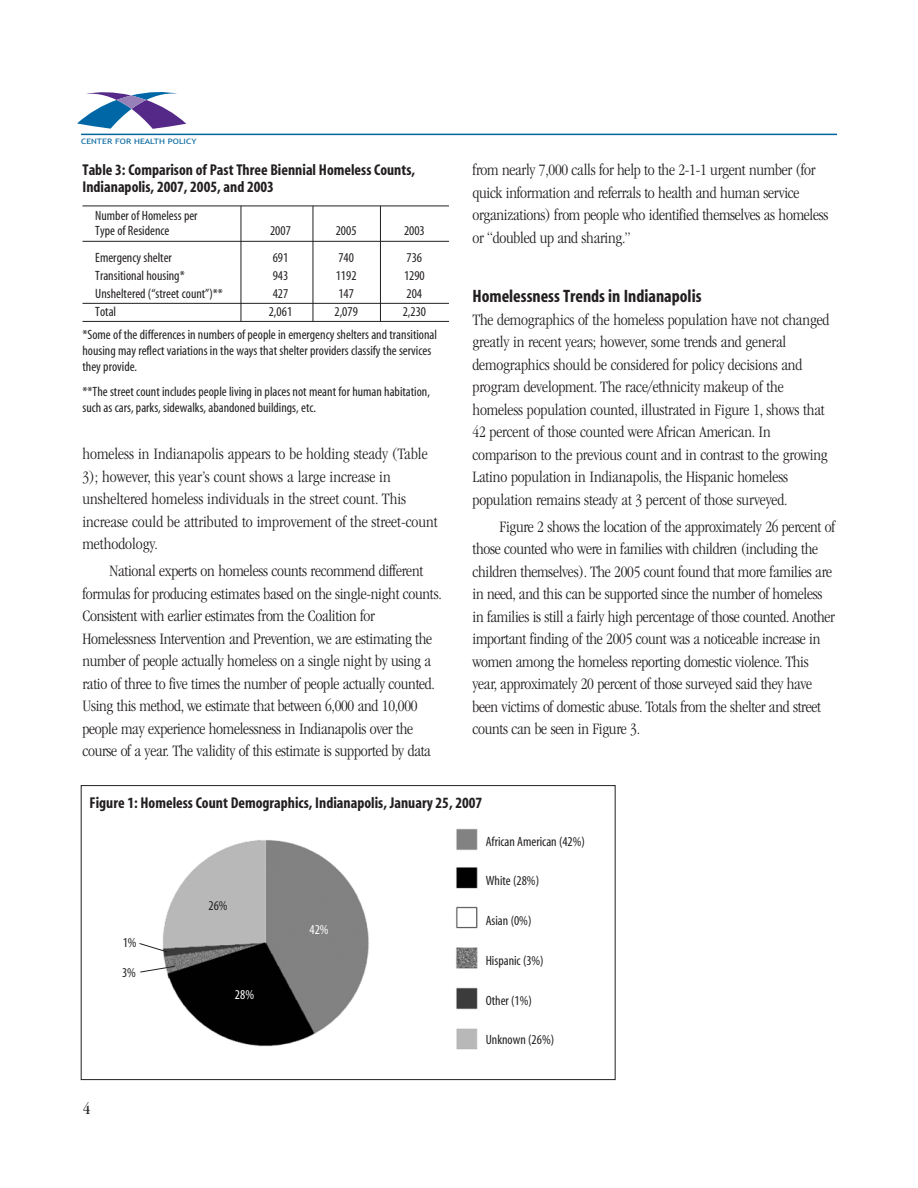
<style>
.page{position:relative;width:918px;height:1188px;background:#fff}
.page>*{position:absolute;margin:0;border:0;box-sizing:border-box;transform-origin:0 0}
.t1{font:700 condensed 18px "Myriad";color:#231f20}
.t2{font:300 condensed 16.5px/22.5px "ITC Garamond Std";letter-spacing:-.015em;color:#231f20}
.t3{font:700 condensed 15.75px/16.5px "Myriad";color:#231f20}
.t4{font:condensed 15.75px "Garamond Itc T";color:#231f20}
.t5{font:condensed 13.5px/16.2px "Myriad";color:#231f20}
.t6{font:condensed 13.5px "Myriad";color:#fff}
.t7{font:7.5px "Trebuchet MS";color:#00649d;scale:1.2 1}
</style>
<div class="page">
<img style="left:140px;top:828px;width:338px;height:222px">
<div style="left:81px;top:785px;width:534px;height:295px;border:1px solid #231f20"></div>
<svg style="left:139px;top:943px;width:29px;height:9px"></svg>
<svg style="left:140px;top:966px;width:35px;height:6px"></svg>
<hr style="left:82px;top:206px;width:367px;height:1px;background:#231f20">
<hr style="left:82px;top:241px;width:367px;height:1px;background:#231f20">
<hr style="left:82px;top:303px;width:367px;height:1px;background:#231f20">
<hr style="left:82px;top:321px;width:367px;height:1px;background:#231f20">
<hr style="left:241px;top:206px;width:1px;height:116px;background:#231f20">
<hr style="left:313px;top:206px;width:1px;height:116px;background:#231f20">
<hr style="left:380px;top:206px;width:1px;height:116px;background:#231f20">
<hr style="left:81px;top:134px;width:756px;height:1px;background:#00649d">
<svg style="left:77px;top:92px;width:109px;height:37px"></svg>
<p class="t7" style="left:81px;top:138px;width:98px">CENTER FOR HEALTH POLICY</p>
<p class="t3" style="left:82px;top:163px;width:334px">Table 3: Comparison of Past Three Biennial Homeless Counts,<br>Indianapolis, 2007, 2005, and 2003</p>
<p class="t5" style="left:95px;top:209px;width:104px;line-height:15px">Number of Homeless per<br>Type of Residence</p>
<p class="t5" style="left:270px;top:224px;width:22px">2007</p>
<p class="t5" style="left:336px;top:224px;width:22px">2005</p>
<p class="t5" style="left:404px;top:224px;width:22px">2003</p>
<p class="t5" style="left:95px;top:251px;width:78px">Emergency shelter</p>
<p class="t5" style="left:273px;top:251px;width:17px">691</p>
<p class="t5" style="left:338px;top:251px;width:17px">740</p>
<p class="t5" style="left:407px;top:251px;width:17px">736</p>
<p class="t5" style="left:95px;top:269px;width:91px">Transitional housing*</p>
<p class="t5" style="left:273px;top:269px;width:17px">943</p>
<p class="t5" style="left:336px;top:269px;width:22px">1192</p>
<p class="t5" style="left:404px;top:269px;width:22px">1290</p>
<p class="t5" style="left:95px;top:287px;width:129px">Unsheltered (“street count”)**</p>
<p class="t5" style="left:273px;top:287px;width:17px">427</p>
<p class="t5" style="left:338px;top:287px;width:17px">147</p>
<p class="t5" style="left:407px;top:287px;width:17px">204</p>
<p class="t5" style="left:95px;top:305px;width:22px">Total</p>
<p class="t5" style="left:269px;top:305px;width:25px">2,061</p>
<p class="t5" style="left:334px;top:305px;width:25px">2,079</p>
<p class="t5" style="left:82px;top:302px;width:356px;line-height:22.5px;text-indent:320px">2,230 *Some of the differences in numbers of people in emergency shelters and transitional</p>
<p class="t5" style="left:82px;top:343px;width:350px">housing may reflect variations in the ways that shelter providers classify the services they provide.</p>
<p class="t5" style="left:82px;top:385px;width:349px">**The street count includes people living in places not meant for human habitation, such as cars, parks, sidewalks, abandoned buildings, etc.</p>
<p class="t2" style="left:82px;top:444px;width:357px">homeless in Indianapolis appears to be holding steady (Table 3); however, this year’s count shows a large increase in unsheltered homeless individuals in the street count. This increase could be attributed to improvement of the street-count methodology.</p>
<p class="t2" style="left:82px;top:561px;width:361px;text-indent:27px">National experts on homeless counts recommend different formulas for producing estimates based on the single-night counts.<br>Consistent with earlier estimates from the Coalition for Homelessness Intervention and Prevention, we are estimating the number of people actually homeless on a single night by using a ratio of three to five times the number of people actually counted.<br>Using this method, we estimate that between 6,000 and 10,000 people may experience homelessness in Indianapolis over the course of a year. The validity of this estimate is supported by data</p>
<p class="t2" style="left:473px;top:160px;width:357px">from nearly 7,000 calls for help to the 2-1-1 urgent number (for quick information and referrals to health and human service organizations) from people who identified themselves as homeless or “doubled up and sharing.”</p>
<p class="t1" style="left:472px;top:290px;width:231px">Homelessness Trends in Indianapolis</p>
<p class="t2" style="left:472px;top:309px;width:358px">The demographics of the homeless population have not changed greatly in recent years; however, some trends and general demographics should be considered for policy decisions and program development. The race/ethnicity makeup of the homeless population counted, illustrated in Figure 1, shows that 42 percent of those counted were African American. In comparison to the previous count and in contrast to the growing Latino population in Indianapolis, the Hispanic homeless population remains steady at 3 percent of those surveyed.</p>
<p class="t2" style="left:472px;top:516px;width:364px;text-indent:27px">Figure 2 shows the location of the approximately 26 percent of those counted who were in families with children (including the children themselves). The 2005 count found that more families are in need, and this can be supported since the number of homeless in families is still a fairly high percentage of those counted. Another important finding of the 2005 count was a noticeable increase in women among the homeless reporting domestic violence. This year, approximately 20 percent of those surveyed said they have been victims of domestic abuse. Totals from the shelter and street counts can be seen in Figure 3.</p>
<p class="t3" style="left:90px;top:796px;width:394px">Figure 1: Homeless Count Demographics, Indianapolis, January 25, 2007</p>
<p class="t5" style="left:122px;top:929px;width:16px;line-height:29.2px">1%<br>3%</p>
<p class="t4" style="left:83px;top:1103px;width:9px">4</p>
<p class="t5" style="left:209px;top:898px;width:21px">26%</p>
<p class="t6" style="left:235px;top:989px;width:21px">28%</p>
<p class="t6" style="left:310px;top:925px;width:21px">42%</p>
<p class="t5" style="left:486px;top:834px;width:101px">African American (42%)</p>
<p class="t5" style="left:486px;top:874px;width:55px">White (28%)</p>
<p class="t5" style="left:486px;top:914px;width:47px">Asian (0%)</p>
<p class="t5" style="left:486px;top:953px;width:60px">Hispanic (3%)</p>
<p class="t5" style="left:486px;top:993px;width:48px">Other (1%)</p>
<p class="t5" style="left:486px;top:1033px;width:70px">Unknown (26%)</p>
</div>
